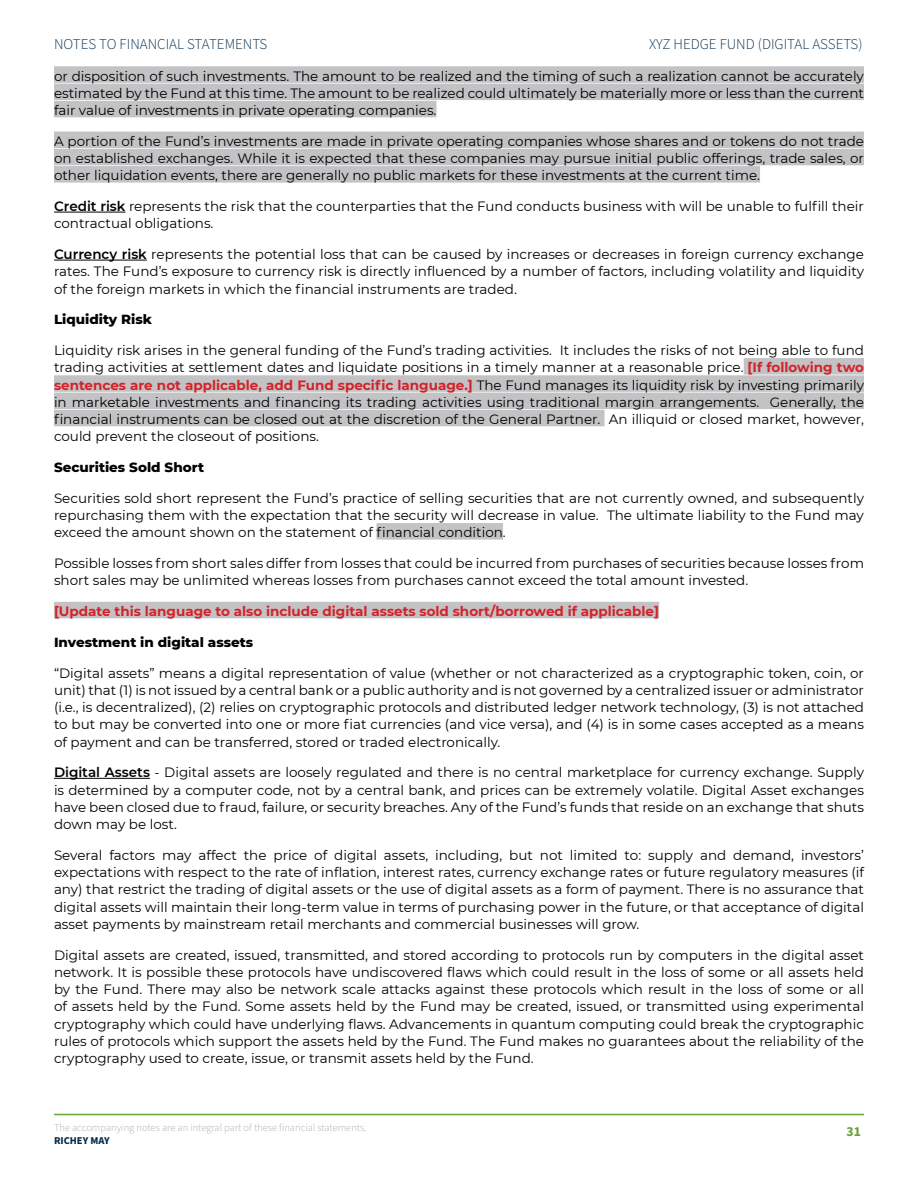
<style>
.page{position:relative;width:918px;height:1188px;background:#fff}
.page>*{position:absolute;margin:0;border:0;box-sizing:border-box;transform-origin:0 0}
.t1{font:300 15px "Source Sans Pro";color:#002b49}
.t2{font:13.5px/17.2px "Montserrat";color:#000;text-align:justify}
.t3{font:700 13.5px "Montserrat";color:#d2232a}
.t4{font:800 13.5px "Montserrat";color:#000}
.t5{font:700 13.5px "Source Sans Pro";color:#69a33b}
.t6{font:300 10.5px "Source Sans Pro";color:#aeaaaa}
.t7{font:700 10.5px "Source Sans Pro";color:#002b49}
.s1{font-weight:600}
.s2{font-weight:700;color:#d2232a}
</style>
<div class="page">
<hr style="left:54px;top:1114px;width:810px;height:1px;background:#69a33b">
<div style="left:54px;top:66px;width:810px;height:17px;background:#c3c3c5"></div>
<div style="left:54px;top:84px;width:810px;height:16px;background:#c3c3c5"></div>
<div style="left:54px;top:101px;width:383px;height:16px;background:#c3c3c5"></div>
<div style="left:54px;top:132px;width:810px;height:16px;background:#c3c3c5"></div>
<div style="left:54px;top:149px;width:810px;height:16px;background:#c3c3c5"></div>
<div style="left:54px;top:166px;width:706px;height:17px;background:#c3c3c5"></div>
<hr style="left:54px;top:212px;width:71px;height:1px;background:#000">
<hr style="left:54px;top:260px;width:93px;height:1px;background:#000">
<div style="left:744px;top:358px;width:120px;height:17px;background:#c3c3c5"></div>
<div style="left:54px;top:375px;width:810px;height:17px;background:#c3c3c5"></div>
<div style="left:54px;top:393px;width:810px;height:16px;background:#c3c3c5"></div>
<div style="left:54px;top:410px;width:551px;height:16px;background:#c3c3c5"></div>
<div style="left:376px;top:523px;width:127px;height:17px;background:#c3c3c5"></div>
<div style="left:54px;top:602px;width:605px;height:16px;background:#c3c3c5"></div>
<hr style="left:54px;top:778px;width:96px;height:1px;background:#000">
<p class="t1" style="left:54px;top:34px;width:19px">Notes</p>
<p class="t1" style="left:99px;top:34px;width:29px">to Finan</p>
<p class="t1" style="left:157px;top:34px;width:46px">cial State</p>
<p class="t1" style="left:225px;top:34px;width:20px">ments</p>
<p class="t1" style="left:649px;top:34px;width:215px">XYZ HEDGE FUND (DIGITAL ASSETS)</p>
<p class="t2" style="left:54px;top:67px;width:812px">or disposition of such investments. The amount to be realized and the timing of such a realization cannot be accurately estimated by the Fund at this time. The amount to be realized could ultimately be materially more or less than the current fair value of investments in private operating companies.</p>
<p class="t2" style="left:54px;top:132px;width:812px">A portion of the Fund’s investments are made in private operating companies whose shares and or tokens do not trade on established exchanges. While it is expected that these companies may pursue initial public offerings, trade sales, or other liquidation events, there are generally no public markets for these investments at the current time.</p>
<p class="t2" style="left:54px;top:197px;width:812px"><span class="s1">Credit risk</span> represents the risk that the counterparties that the Fund conducts business with will be unable to fulfill their contractual obligations.</p>
<p class="t2" style="left:54px;top:245px;width:812px"><span class="s1">Currency risk</span> represents the potential loss that can be caused by increases or decreases in foreign currency exchange rates. The Fund’s exposure to currency risk is directly influenced by a number of factors, including volatility and liquidity of the foreign markets in which the financial instruments are traded.</p>
<p class="t4" style="left:54px;top:310px;width:100px">Liquidity Risk</p>
<p class="t2" style="left:54px;top:341px;width:812px">Liquidity risk arises in the general funding of the Fund’s trading activities. It includes the risks of not being able to fund trading activities at settlement dates and liquidate positions in a timely manner at a reasonable price. <span class="s2">[If following two sentences are not applicable, add Fund specific language.]</span> The Fund manages its liquidity risk by investing primarily in marketable investments and financing its trading activities using traditional margin arrangements. Generally, the financial instruments can be closed out at the discretion of the General Partner. An illiquid or closed market, however, could prevent the closeout of positions.</p>
<p class="t4" style="left:54px;top:457px;width:152px">Securities Sold Short</p>
<p class="t2" style="left:54px;top:489px;width:812px">Securities sold short represent the Fund’s practice of selling securities that are not currently owned, and subsequently repurchasing them with the expectation that the security will decrease in value. The ultimate liability to the Fund may exceed the amount shown on the statement of financial condition.</p>
<p class="t2" style="left:54px;top:554px;width:812px">Possible losses from short sales differ from losses that could be incurred from purchases of securities because losses from short sales may be unlimited whereas losses from purchases cannot exceed the total amount invested.</p>
<p class="t3" style="left:54px;top:602px;width:607px">[Update this language to also include digital assets sold short/borrowed if applicable]</p>
<p class="t4" style="left:54px;top:632px;width:201px">Investment in digital assets</p>
<p class="t2" style="left:54px;top:664px;width:812px">“Digital assets” means a digital representation of value (whether or not characterized as a cryptographic token, coin, or unit) that (1) is not issued by a central bank or a public authority and is not governed by a centralized issuer or administrator (i.e., is decentralized), (2) relies on cryptographic protocols and distributed ledger network technology, (3) is not attached to but may be converted into one or more fiat currencies (and vice versa), and (4) is in some cases accepted as a means of payment and can be transferred, stored or traded electronically.</p>
<p class="t2" style="left:54px;top:764px;width:812px"><span class="s1">Digital Assets</span> - Digital assets are loosely regulated and there is no central marketplace for currency exchange. Supply is determined by a computer code, not by a central bank, and prices can be extremely volatile. Digital Asset exchanges have been closed due to fraud, failure, or security breaches. Any of the Fund’s funds that reside on an exchange that shuts down may be lost.</p>
<p class="t2" style="left:54px;top:846px;width:812px">Several factors may affect the price of digital assets, including, but not limited to: supply and demand, investors’ expectations with respect to the rate of inflation, interest rates, currency exchange rates or future regulatory measures (if any) that restrict the trading of digital assets or the use of digital assets as a form of payment. There is no assurance that digital assets will maintain their long-term value in terms of purchasing power in the future, or that acceptance of digital asset payments by mainstream retail merchants and commercial businesses will grow.</p>
<p class="t2" style="left:54px;top:946px;width:812px">Digital assets are created, issued, transmitted, and stored according to protocols run by computers in the digital asset network. It is possible these protocols have undiscovered flaws which could result in the loss of some or all assets held by the Fund. There may also be network scale attacks against these protocols which result in the loss of some or all of assets held by the Fund. Some assets held by the Fund may be created, issued, or transmitted using experimental cryptography which could have underlying flaws. Advancements in quantum computing could break the cryptographic rules of protocols which support the assets held by the Fund. The Fund makes no guarantees about the reliability of the cryptography used to create, issue, or transmit assets held by the Fund.</p>
<p class="t6" style="left:54px;top:1120px;width:314px">The accompanying notes are an integral part of these financial statements.</p>
<p class="t7" style="left:54px;top:1134px;width:57px">RICHEY MAY</p>
<p class="t5" style="left:847px;top:1122px;width:16px">31</p>
</div>
